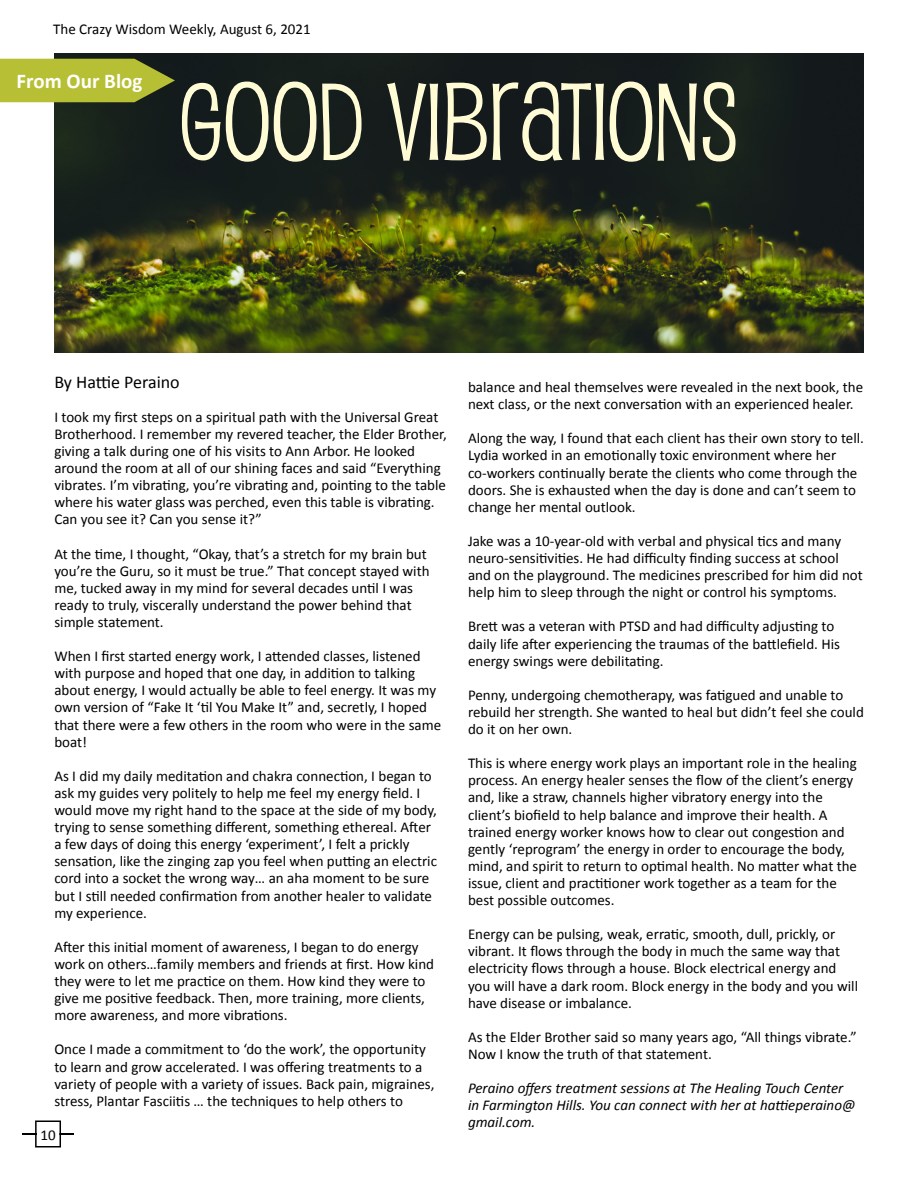
<style>
.page{position:relative;width:918px;height:1188px;background:#fff}
.page>*{position:absolute;margin:0;border:0;box-sizing:border-box;transform-origin:0 0}
.t1{font:108px "Pupcat Rg";color:#fffcd5}
.t2{font:700 21px "Calibri";color:#fff}
.t3{font:18px "Calibri";color:#000}
.t4{font:15px/17.1px "Calibri";color:#000}
.t5{font:italic 15px/17.1px "Calibri";color:#000}
</style>
<div class="page">
<svg style="left:22px;top:1120px;width:52px;height:28px"></svg>
<img style="left:54px;top:53px;width:810px;height:299px">
<svg style="left:0;top:59px;width:175px;height:43px;background:#a4ad31"></svg>
<p class="t4" style="left:53px;top:20px;width:259px">The Crazy Wisdom Weekly, August 6, 2021</p>
<h2 class="t2" style="left:17px;top:68px;width:127px">From Our Blog</h2>
<h1 class="t1" style="left:179px;top:52px;width:560px">GOOD VIBRATIONS</h1>
<p class="t3" style="left:54px;top:370px;width:127px">By Hattie Peraino</p>
<p class="t4" style="left:54px;top:408px;width:394px">I took my first steps on a spiritual path with the Universal Great Brotherhood. I remember my revered teacher, the Elder Brother, giving a talk during one of his visits to Ann Arbor. He looked around the room at all of our shining faces and said “Everything vibrates. I’m vibrating, you’re vibrating and, pointing to the table where his water glass was perched, even this table is vibrating.<br>Can you see it? Can you sense it?”</p>
<p class="t4" style="left:54px;top:545px;width:377px">At the time, I thought, “Okay, that’s a stretch for my brain but you’re the Guru, so it must be true.” That concept stayed with me, tucked away in my mind for several decades until I was ready to truly, viscerally understand the power behind that simple statement.</p>
<p class="t4" style="left:54px;top:648px;width:388px">When I first started energy work, I attended classes, listened with purpose and hoped that one day, in addition to talking about energy, I would actually be able to feel energy. It was my own version of “Fake It ‘til You Make It” and, secretly, I hoped that there were a few others in the room who were in the same boat!</p>
<p class="t4" style="left:54px;top:767px;width:384px">As I did my daily meditation and chakra connection, I began to ask my guides very politely to help me feel my energy field. I would move my right hand to the space at the side of my body, trying to sense something different, something ethereal. After a few days of doing this energy ‘experiment’, I felt a prickly sensation, like the zinging zap you feel when putting an electric cord into a socket the wrong way… an aha moment to be sure but I still needed confirmation from another healer to validate my experience.</p>
<p class="t4" style="left:54px;top:938px;width:381px">After this initial moment of awareness, I began to do energy work on others…family members and friends at first. How kind they were to let me practice on them. How kind they were to give me positive feedback. Then, more training, more clients, more awareness, and more vibrations.</p>
<p class="t4" style="left:54px;top:1041px;width:382px">Once I made a commitment to ‘do the work’, the opportunity to learn and grow accelerated. I was offering treatments to a variety of people with a variety of issues. Back pain, migraines, stress, Plantar Fasciitis … the techniques to help others to</p>
<p class="t4" style="left:40px;top:1126px;width:17px">10</p>
<p class="t4" style="left:468px;top:379px;width:397px">balance and heal themselves were revealed in the next book, the next class, or the next conversation with an experienced healer.</p>
<p class="t4" style="left:468px;top:430px;width:397px">Along the way, I found that each client has their own story to tell.<br>Lydia worked in an emotionally toxic environment where her co-workers continually berate the clients who come through the doors. She is exhausted when the day is done and can’t seem to change her mental outlook.</p>
<p class="t4" style="left:468px;top:532px;width:396px">Jake was a 10-year-old with verbal and physical tics and many neuro-sensitivities. He had difficulty finding success at school and on the playground. The medicines prescribed for him did not help him to sleep through the night or control his symptoms.</p>
<p class="t4" style="left:468px;top:618px;width:374px">Brett was a veteran with PTSD and had difficulty adjusting to daily life after experiencing the traumas of the battlefield. His energy swings were debilitating.</p>
<p class="t4" style="left:468px;top:686px;width:397px">Penny, undergoing chemotherapy, was fatigued and unable to rebuild her strength. She wanted to heal but didn’t feel she could do it on her own.</p>
<p class="t4" style="left:468px;top:755px;width:391px">This is where energy work plays an important role in the healing process. An energy healer senses the flow of the client’s energy and, like a straw, channels higher vibratory energy into the client’s biofield to help balance and improve their health. A trained energy worker knows how to clear out congestion and gently ‘reprogram’ the energy in order to encourage the body, mind, and spirit to return to optimal health. No matter what the issue, client and practitioner work together as a team for the best possible outcomes.</p>
<p class="t4" style="left:468px;top:926px;width:392px">Energy can be pulsing, weak, erratic, smooth, dull, prickly, or vibrant. It flows through the body in much the same way that electricity flows through a house. Block electrical energy and you will have a dark room. Block energy in the body and you will have disease or imbalance.</p>
<p class="t4" style="left:468px;top:1028px;width:390px">As the Elder Brother said so many years ago, “All things vibrate.”<br>Now I know the truth of that statement.</p>
<p class="t5" style="left:468px;top:1079px;width:389px">Peraino offers treatment sessions at The Healing Touch Center in Farmington Hills. You can connect with her at hattieperaino@ gmail.com.</p>
</div>
